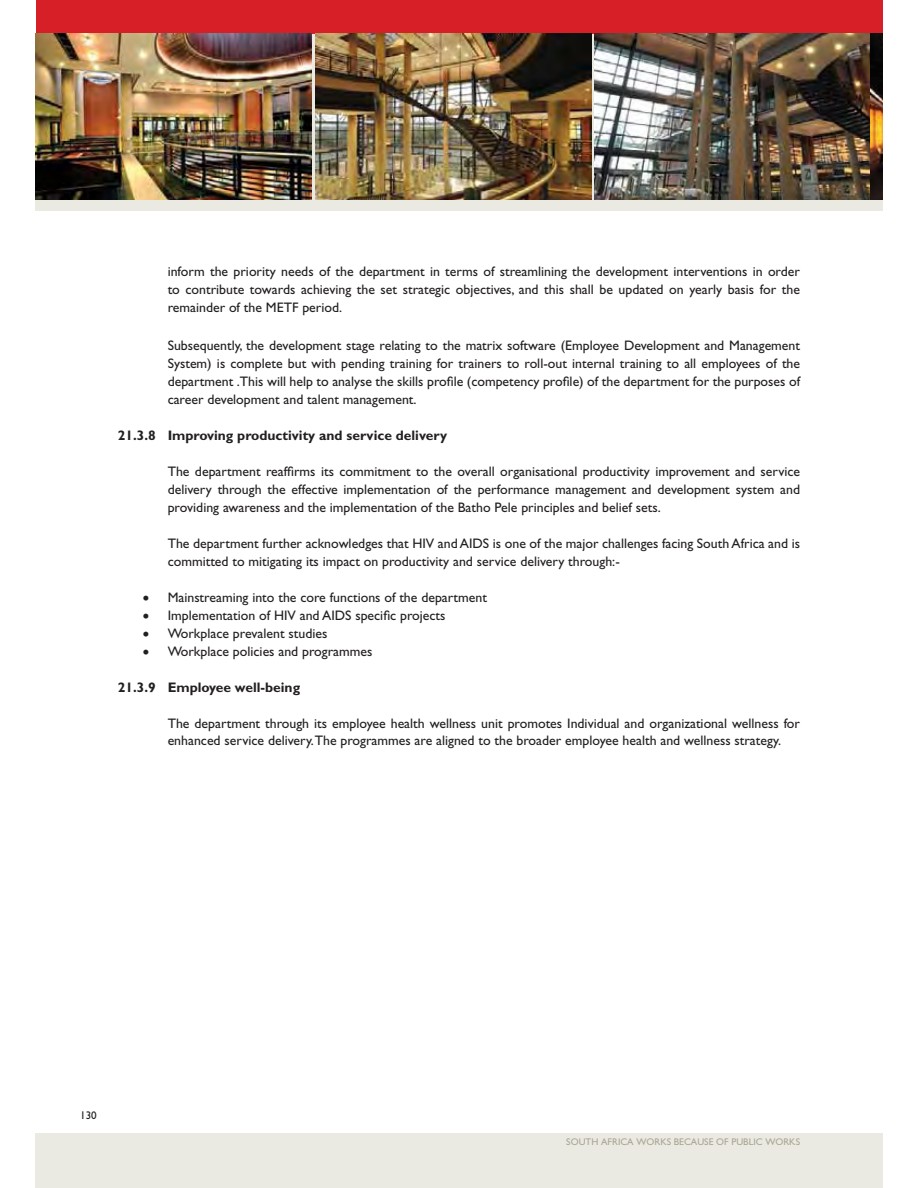
<style>
.page{position:relative;width:918px;height:1188px;background:#fff}
.page>*{position:absolute;margin:0;border:0;box-sizing:border-box;transform-origin:0 0}
.t1{font:13.8px/18px "Gill Sans Std";color:#231f20;text-align:justify}
.t2{font:700 13.8px "Gill Sans Std";color:#231f20}
.t3{font:11.1px "Gill Sans";color:#231f20}
.t4{font:9.75px "Gill Sans";color:#aaa594}
</style>
<div class="page">
<div style="left:36px;top:1px;width:835px;height:33px;background:#d61f26"></div>
<div style="left:36px;top:34px;width:835px;height:177px;background:#eae9e2"></div>
<div style="left:36px;top:1133px;width:835px;height:55px;background:#eae9e2"></div>
<div style="left:871px;top:1px;width:11px;height:33px;background:#d61f26"></div>
<div style="left:871px;top:34px;width:11px;height:177px;background:#eae9e2"></div>
<div style="left:871px;top:1133px;width:11px;height:55px;background:#eae9e2"></div>
<img style="left:595px;top:34px;width:287px;height:166px">
<img style="left:315px;top:34px;width:276px;height:166px">
<img style="left:36px;top:34px;width:275px;height:166px">
<p class="t1" style="left:168px;top:264px;width:634px">inform the priority needs of the department in terms of streamlining the development interventions in order to contribute towards achieving the set strategic objectives, and this shall be updated on yearly basis for the remainder of the METF period.</p>
<p class="t1" style="left:168px;top:338px;width:634px">Subsequently, the development stage relating to the matrix software (Employee Development and Management System) is complete but with pending training for trainers to roll-out internal training to all employees of the department .This will help to analyse the skills profile (competency profile) of the department for the purposes of career development and talent management.</p>
<p class="t2" style="left:118px;top:430px;width:331px">21.3.8 Improving productivity and service delivery</p>
<p class="t1" style="left:168px;top:464px;width:634px">The department reaffirms its commitment to the overall organisational productivity improvement and service delivery through the effective implementation of the performance management and development system and providing awareness and the implementation of the Batho Pele principles and belief sets.</p>
<p class="t1" style="left:168px;top:536px;width:634px">The department further acknowledges that HIV and AIDS is one of the major challenges facing South Africa and is committed to mitigating its impact on productivity and service delivery through:-</p>
<p class="t1" style="left:168px;top:589px;width:321px;text-align:left">Mainstreaming into the core functions of the department Implementation of HIV and AIDS specific projects Workplace prevalent studies<br>Workplace policies and programmes</p>
<p class="t2" style="left:118px;top:682px;width:184px">21.3.9 Employee well-being</p>
<p class="t1" style="left:168px;top:715px;width:634px">The department through its employee health wellness unit promotes Individual and organizational wellness for enhanced service delivery.The programmes are aligned to the broader employee health and wellness strategy.</p>
<p class="t3" style="left:80px;top:1112px;width:18px">130</p>
<p class="t4" style="left:566px;top:1139px;width:235px">SOUTH AFRICA WORKS BECAUSE OF PUBLIC WORKS</p>
</div>
